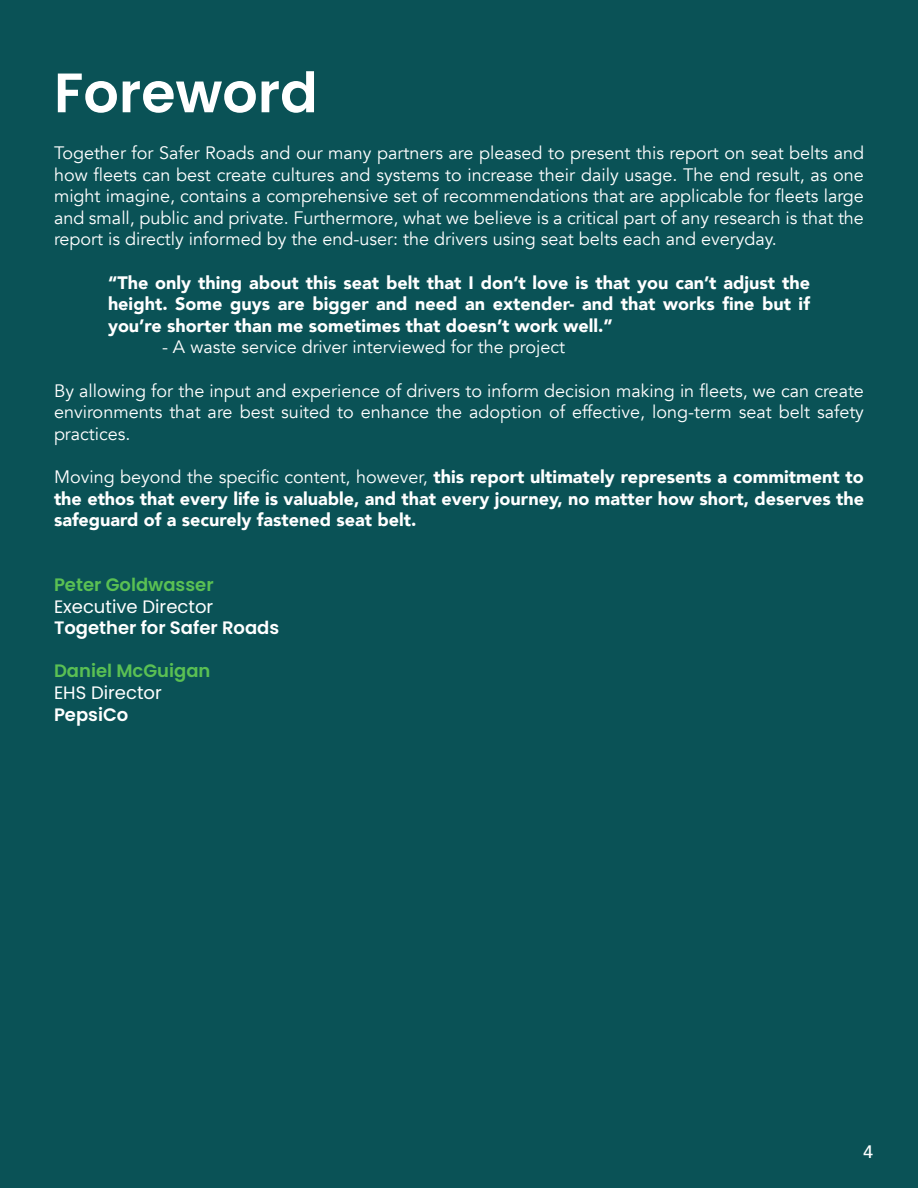
<style>
.page{position:relative;width:918px;height:1188px;background:#0a5256}
.page>*{position:absolute;margin:0;border:0;box-sizing:border-box;transform-origin:0 0}
.t1{font:600 55.5px "Poppins";color:#fff}
.t2{font:18px/21.6px "Avenir";color:#fff;text-align:justify}
.t3{font:900 18px/21.6px "Avenir";color:#fff;text-align:justify}
.t4{font:600 18px "Poppins";color:#5ac053}
.t5{font:18px "Poppins";color:#fff}
.t6{font:600 18px "Poppins";color:#fff}
.t7{font:500 18px "Avenir";color:#fff}
.s1{font-weight:400}
</style>
<div class="page">
<h1 class="t1" style="left:54px;top:61px;width:265px">Foreword</h1>
<p class="t2" style="left:54px;top:142px;width:812px">Together for Safer Roads and our many partners are pleased to present this report on seat belts and how fleets can best create cultures and systems to increase their daily usage. The end result, as one might imagine, contains a comprehensive set of recommendations that are applicable for fleets large and small, public and private. Furthermore, what we believe is a critical part of any research is that the report is directly informed by the end-user: the drivers using seat belts each and everyday.</p>
<p class="t3" style="left:108px;top:271px;width:704px">“The only thing about this seat belt that I don’t love is that you can’t adjust the height. Some guys are bigger and need an extender- and that works fine but if you’re shorter than me sometimes that doesn’t work well.”</p>
<p class="t2" style="left:162px;top:337px;width:405px">- A waste service driver interviewed for the project</p>
<p class="t2" style="left:54px;top:380px;width:811px">By allowing for the input and experience of drivers to inform decision making in fleets, we can create environments that are best suited to enhance the adoption of effective, long-term seat belt safety practices.</p>
<p class="t3" style="left:54px;top:466px;width:812px"><span class="s1">Moving beyond the specific content, however,</span> this report ultimately represents a commitment to the ethos that every life is valuable, and that every journey, no matter how short, deserves the safeguard of a securely fastened seat belt.</p>
<p class="t4" style="left:54px;top:574px;width:161px">Peter Goldwasser</p>
<p class="t5" style="left:54px;top:596px;width:161px">Executive Director</p>
<p class="t6" style="left:54px;top:618px;width:227px">Together for Safer Roads</p>
<p class="t4" style="left:54px;top:661px;width:158px">Daniel McGuigan</p>
<p class="t5" style="left:54px;top:682px;width:109px">EHS Director</p>
<p class="t6" style="left:54px;top:704px;width:76px">PepsiCo</p>
<p class="t7" style="left:863px;top:1136px;width:12px">4</p>
</div>
